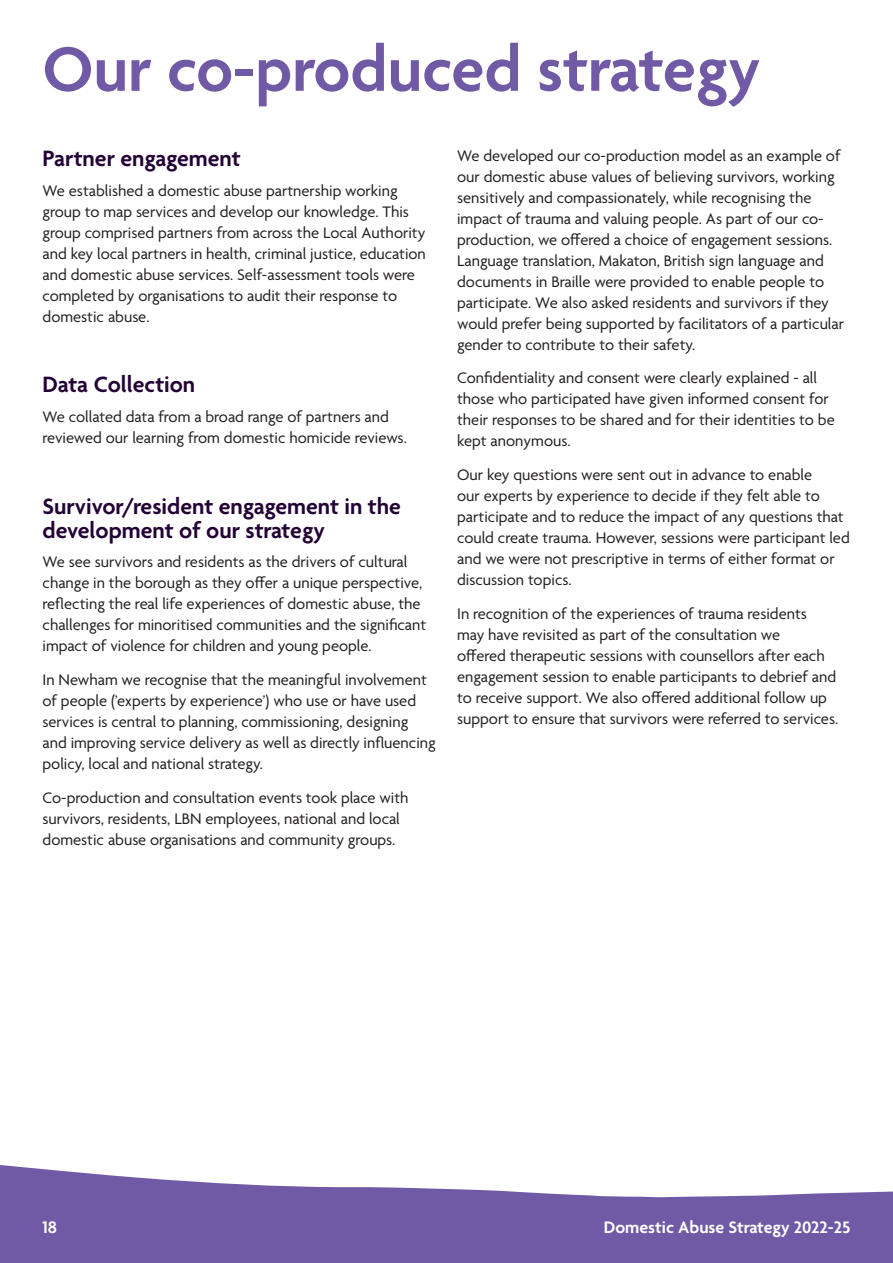
<style>
.page{position:relative;width:893px;height:1263px;background:#fff}
.page>*{position:absolute;margin:0;border:0;box-sizing:border-box;transform-origin:0 0}
.t1{font:600 67.5px "Agenda";color:#7059a5}
.subhead{font:600 24px/24px "Agenda";color:#230335}
.t2{font:600 18px "Agenda";color:#fff}
.BODY{font:16.5px/21px "Agenda";color:#231f20}
</style>
<div class="page">
<svg style="left:0;top:1165px;width:893px;height:98px;fill:#7059a5"></svg>
<p class="t1" style="left:43px;top:33px;width:719px">Our co-produced strategy</p>
<p class="subhead" style="left:43px;top:148px;width:200px">Partner engagement</p>
<p class="BODY" style="left:43px;top:181px;width:385px">We established a domestic abuse partnership working group to map services and develop our knowledge. This group comprised partners from across the Local Authority and key local partners in health, criminal justice, education and domestic abuse services. Self-assessment tools were completed by organisations to audit their response to domestic abuse.</p>
<p class="subhead" style="left:43px;top:374px;width:154px">Data Collection</p>
<p class="BODY" style="left:43px;top:407px;width:366px">We collated data from a broad range of partners and reviewed our learning from domestic homicide reviews.</p>
<p class="subhead" style="left:43px;top:495px;width:360px">Survivor/resident engagement in the development of our strategy</p>
<p class="BODY" style="left:43px;top:552px;width:385px">We see survivors and residents as the drivers of cultural change in the borough as they offer a unique perspective, reflecting the real life experiences of domestic abuse, the challenges for minoritised communities and the significant impact of violence for children and young people.</p>
<p class="BODY" style="left:43px;top:670px;width:395px">In Newham we recognise that the meaningful involvement of people (’experts by experience’) who use or have used services is central to planning, commissioning, designing and improving service delivery as well as directly influencing policy, local and national strategy.</p>
<p class="BODY" style="left:43px;top:788px;width:368px">Co-production and consultation events took place with survivors, residents, LBN employees, national and local domestic abuse organisations and community groups.</p>
<p class="BODY" style="left:457px;top:146px;width:388px">We developed our co-production model as an example of our domestic abuse values of believing survivors, working sensitively and compassionately, while recognising the impact of trauma and valuing people. As part of our co&shy;production, we offered a choice of engagement sessions.<br>Language translation, Makaton, British sign language and documents in Braille were provided to enable people to participate. We also asked residents and survivors if they would prefer being supported by facilitators of a particular gender to contribute to their safety.</p>
<p class="BODY" style="left:457px;top:369px;width:379px">Confidentiality and consent were clearly explained - all those who participated have given informed consent for their responses to be shared and for their identities to be kept anonymous.</p>
<p class="BODY" style="left:457px;top:465px;width:394px">Our key questions were sent out in advance to enable<br>our experts by experience to decide if they felt able to participate and to reduce the impact of any questions that could create trauma. However, sessions were participant led and we were not prescriptive in terms of either format or discussion topics.</p>
<p class="BODY" style="left:457px;top:604px;width:383px">In recognition of the experiences of trauma residents may have revisited as part of the consultation we<br>offered therapeutic sessions with counsellors after each engagement session to enable participants to debrief and to receive support. We also offered additional follow up support to ensure that survivors were referred to services.</p>
<p class="t2" style="left:43px;top:1218px;width:16px">18</p>
<p class="t2" style="left:604px;top:1218px;width:248px">Domestic Abuse Strategy 2022-25</p>
</div>
